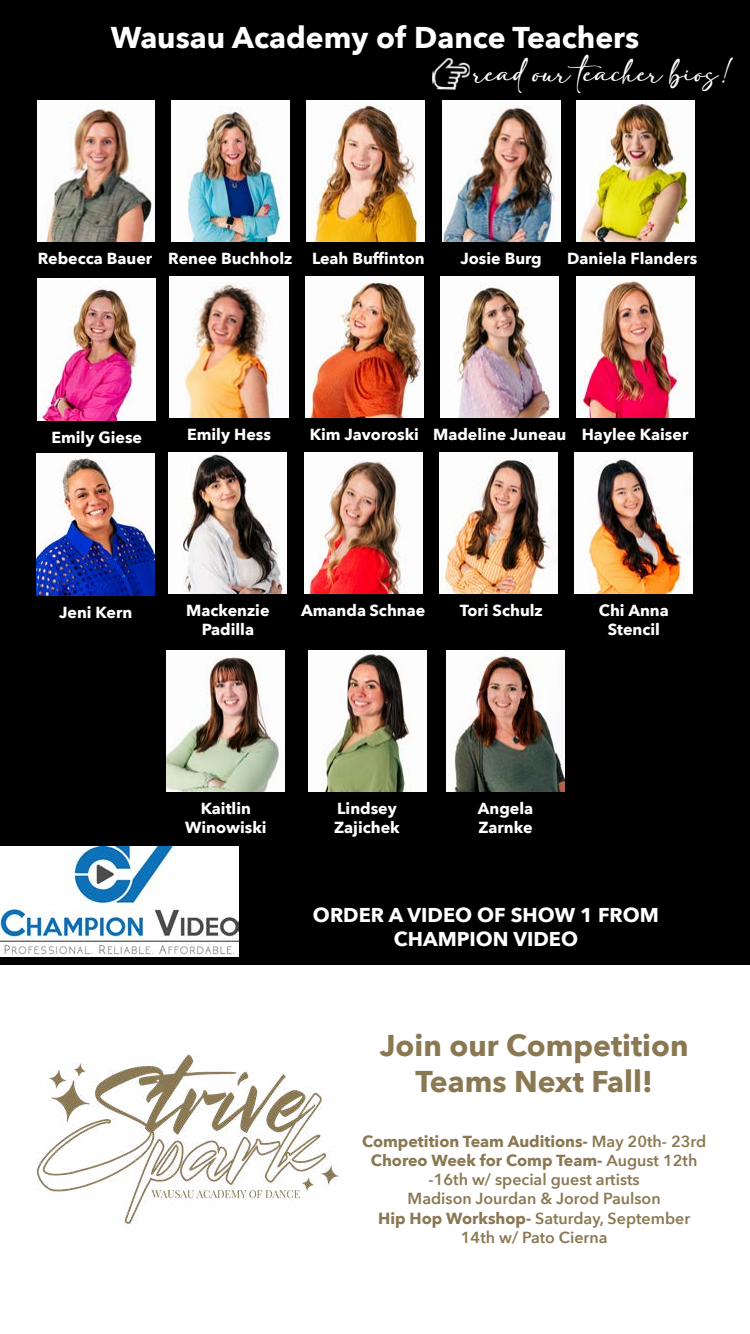
<style>
.page{position:relative;width:750px;height:1334px;background:#000}
.page>*{position:absolute;margin:0;border:0;box-sizing:border-box;transform-origin:0 0}
.t1{font:700 30px/36px "Avenir Next";color:#8a7853;text-align:center}
.t2{font:700 30px "Avenir Next";color:#fff}
.t3{font:21.7px "adelia";color:#fff}
.t4{font:700 20px/24px "Avenir Next";color:#fff;text-align:center}
.t5{font:700 16px/19.2px "Avenir Next";color:#fff;text-align:center}
.t6{font:600 16px/19.2px "Avenir Next";color:#8a7853;text-align:center}
.s1{font-weight:700}
</style>
<div class="page">
<img style="left:38px;top:100px;width:116px;height:142px">
<img style="left:170px;top:276px;width:118px;height:142px">
<img style="left:169px;top:452px;width:118px;height:142px">
<img style="left:171px;top:100px;width:118px;height:142px">
<img style="left:305px;top:276px;width:118px;height:142px">
<img style="left:304px;top:452px;width:118px;height:142px">
<img style="left:307px;top:100px;width:118px;height:142px">
<img style="left:441px;top:276px;width:118px;height:142px">
<img style="left:440px;top:452px;width:118px;height:142px">
<img style="left:442px;top:100px;width:118px;height:142px">
<img style="left:576px;top:276px;width:118px;height:142px">
<img style="left:576px;top:100px;width:118px;height:142px">
<img style="left:575px;top:452px;width:118px;height:142px">
<img style="left:308px;top:650px;width:118px;height:142px">
<img style="left:38px;top:279px;width:118px;height:142px">
<img style="left:37px;top:454px;width:118px;height:142px">
<img style="left:167px;top:650px;width:118px;height:142px">
<div style="left:0;top:965px;width:750px;height:369px;background:#fff"></div>
<img style="left:447px;top:650px;width:118px;height:142px">
<img style="left:36px;top:1054px;width:304px;height:175px">
<img style="left:0;top:847px;width:238px;height:110px">
<img style="left:432px;top:58px;width:38px;height:32px">
<h1 class="t2" style="left:111px;top:12px;width:530px">Wausau Academy of Dance Teachers</h1>
<h2 class="t3" style="left:474px;top:62px;width:264px">read our teacher bios!</h2>
<p class="t5" style="left:38px;top:249px;width:116px">Rebecca Bauer</p>
<p class="t5" style="left:168px;top:249px;width:126px">Renee Buchholz</p>
<p class="t5" style="left:312px;top:249px;width:114px">Leah Buffinton</p>
<p class="t5" style="left:460px;top:249px;width:83px">Josie Burg</p>
<p class="t5" style="left:567px;top:249px;width:132px">Daniela Flanders</p>
<p class="t5" style="left:51px;top:427px;width:92px">Emily Giese</p>
<p class="t5" style="left:187px;top:425px;width:85px">Emily Hess</p>
<p class="t5" style="left:310px;top:425px;width:111px">Kim Javoroski</p>
<p class="t5" style="left:433px;top:425px;width:135px">Madeline Juneau</p>
<p class="t5" style="left:582px;top:425px;width:108px">Haylee Kaiser</p>
<p class="t5" style="left:59px;top:602px;width:75px">Jeni Kern</p>
<p class="t5" style="left:186px;top:601px;width:85px">Mackenzie<br>Padilla</p>
<p class="t5" style="left:301px;top:601px;width:126px">Amanda Schnae</p>
<p class="t5" style="left:460px;top:601px;width:85px">Tori Schulz</p>
<p class="t5" style="left:599px;top:601px;width:71px">Chi Anna<br>Stencil</p>
<p class="t5" style="left:185px;top:799px;width:83px">Kaitlin<br>Winowiski</p>
<p class="t5" style="left:478px;top:799px;width:57px;text-align:left">Angela<br>Zarnke</p>
<p class="t5" style="left:334px;top:799px;width:67px;text-align:left">Lindsey<br>Zajichek</p>
<p class="t4" style="left:313px;top:902px;width:348px">ORDER A VIDEO OF SHOW 1 FROM<br>CHAMPION VIDEO</p>
<h1 class="t1" style="left:380px;top:1027px;width:310px">Join our Competition<br>Teams Next Fall!</h1>
<p class="t6" style="left:362px;top:1131px;width:346px"><span class="s1">Competition Team Auditions-</span> May 20th- 23rd <span class="s1">Choreo Week for Comp Team-</span> August 12th -16th w/ special guest artists<br>Madison Jourdan &amp; Jorod Paulson<br><span class="s1">Hip Hop Workshop-</span> Saturday, September 14th w/ Pato Cierna</p>
</div>
